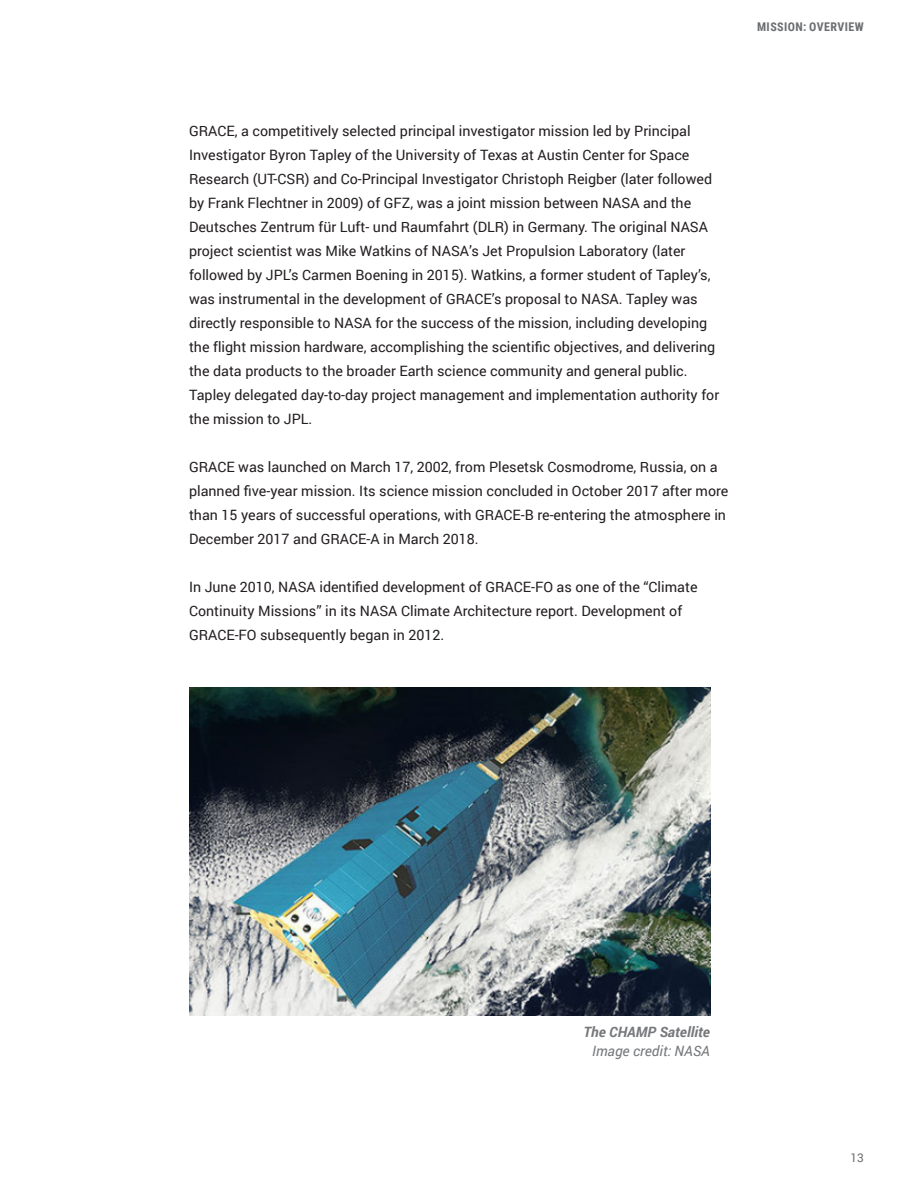
<style>
.page{position:relative;width:918px;height:1188px;background:#fff}
.page>*{position:absolute;margin:0;border:0;box-sizing:border-box;transform-origin:0 0}
.t1{font:14.25px/24px "Roboto";color:#231f20}
.t2{font:italic 700 14.25px "Roboto";color:#76787b}
.t3{font:italic 14.25px "Roboto";color:#76787b}
.t4{font:700 12px "Roboto Condensed";letter-spacing:.035em;color:#6c6d70}
.t5{font:12px "Roboto";color:#6c6d70}
</style>
<div class="page">
<img style="left:189px;top:687px;width:521px;height:328px">
<p class="t4" style="left:757px;top:18px;width:108px">MISSION: OVERVIEW</p>
<p class="t1" style="left:189px;top:118px;width:532px">GRACE, a competitively selected principal investigator mission led by Principal Investigator Byron Tapley of the University of Texas at Austin Center for Space Research (UT-CSR) and Co-Principal Investigator Christoph Reigber (later followed by Frank Flechtner in 2009) of GFZ, was a joint mission between NASA and the Deutsches Zentrum für Luft- und Raumfahrt (DLR) in Germany. The original NASA project scientist was Mike Watkins of NASA’s Jet Propulsion Laboratory (later followed by JPL’s Carmen Boening in 2015). Watkins, a former student of Tapley’s, was instrumental in the development of GRACE’s proposal to NASA. Tapley was directly responsible to NASA for the success of the mission, including developing the flight mission hardware, accomplishing the scientific objectives, and delivering the data products to the broader Earth science community and general public.<br>Tapley delegated day-to-day project management and implementation authority for the mission to JPL.</p>
<p class="t1" style="left:189px;top:454px;width:541px">GRACE was launched on March 17, 2002, from Plesetsk Cosmodrome, Russia, on a planned five-year mission. Its science mission concluded in October 2017 after more than 15 years of successful operations, with GRACE-B re-entering the atmosphere in December 2017 and GRACE-A in March 2018.</p>
<p class="t1" style="left:189px;top:574px;width:510px">In June 2010, NASA identified development of GRACE-FO as one of the “Climate<br>Continuity Missions” in its NASA Climate Architecture report. Development of<br>GRACE-FO subsequently began in 2012.</p>
<p class="t2" style="left:584px;top:1021px;width:128px">The CHAMP Satellite</p>
<p class="t3" style="left:592px;top:1041px;width:119px">Image credit: NASA</p>
<p class="t5" style="left:850px;top:1149px;width:15px">13</p>
</div>
